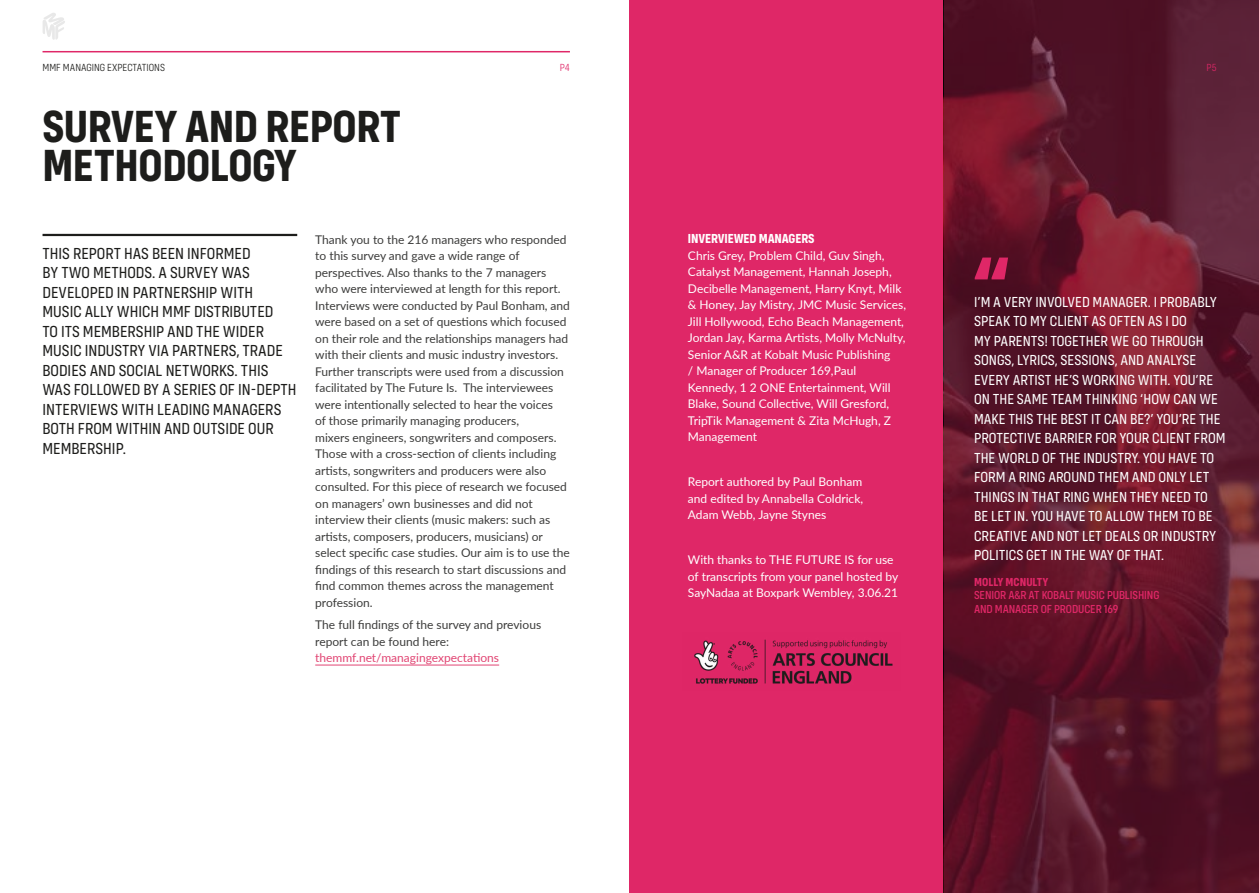
<style>
.page{position:relative;width:1259px;height:893px;background:#fff}
.page>*{position:absolute;margin:0;border:0;box-sizing:border-box;transform-origin:0 0}
.t1{font:700 90px "Config Condensed";color:#df2767}
.t2{font:700 46.5px/39px "Config Condensed";letter-spacing:-.01em;color:#1d1d1b}
.t3{font:16.5px/19.5px "Config Condensed";color:#1d1d1b}
.t4{font:15px/19.5px "Config Condensed";color:#fff}
.t5{font:700 13.5px "Config Condensed";letter-spacing:-.01em;color:#fff}
.t6{font:12px/16.5px "Lato";color:#3c3c3b}
.t7{font:12px/16.5px "Lato";color:#fff}
.t8{font:500 12px/13.5px "Config Condensed";letter-spacing:-.01em;color:#df2767}
.t9{font:12px "Lato";color:#e14573}
.t10{font:700 12px "Config Condensed";color:#df2767}
.t11{font:300 10.65px "Config Condensed";color:#1d1d1b}
.t12{font:300 10.65px "Config Condensed";color:#df2767}
</style>
<div class="page">
<div style="left:629px;top:0;width:630px;height:893px;background:#df2767"></div>
<svg style="left:943px;top:0;width:316px;height:893px;background:#5f172a"></svg>
<img style="left:694px;top:639px;width:199px;height:45px">
<hr style="left:43px;top:51px;width:527px;height:1px;background:#df2767">
<svg style="left:43px;top:13px;width:22px;height:27px"></svg>
<hr style="left:43px;top:234px;width:254px;height:2px;background:#1d1d1b">
<hr style="left:315px;top:665px;width:184px;height:1px;background:#e14573">
<p class="t11" style="left:43px;top:61px;width:124px">MMF MANAGING EXPECTATIONS</p>
<p class="t12" style="left:560px;top:61px;width:12px">P4</p>
<p class="t12" style="left:1206px;top:61px;width:11px">P5</p>
<h2 class="t2" style="left:42px;top:107px;width:360px">SURVEY AND REPORT<br>METHODOLOGY</h2>
<p class="t3" style="left:43px;top:244px;width:255px">THIS REPORT HAS BEEN INFORMED<br>BY TWO METHODS. A SURVEY WAS<br>DEVELOPED IN PARTNERSHIP WITH<br>MUSIC ALLY WHICH MMF DISTRIBUTED<br>TO ITS MEMBERSHIP AND THE WIDER<br>MUSIC INDUSTRY VIA PARTNERS, TRADE<br>BODIES AND SOCIAL NETWORKS. THIS<br>WAS FOLLOWED BY A SERIES OF IN-DEPTH<br>INTERVIEWS WITH LEADING MANAGERS<br>BOTH FROM WITHIN AND OUTSIDE OUR<br>MEMBERSHIP.</p>
<p class="t6" style="left:315px;top:231px;width:256px">Thank you to the 216 managers who responded to this survey and gave a wide range of perspectives. Also thanks to the 7 managers who were interviewed at length for this report.<br>Interviews were conducted by Paul Bonham, and were based on a set of questions which focused on their role and the relationships managers had with their clients and music industry investors.<br>Further transcripts were used from a discussion facilitated by The Future Is. The interviewees were intentionally selected to hear the voices<br>of those primarily managing producers,<br>mixers engineers, songwriters and composers.<br>Those with a cross-section of clients including artists, songwriters and producers were also consulted. For this piece of research we focused on managers’ own businesses and did not interview their clients (music makers: such as artists, composers, producers, musicians) or select specific case studies. Our aim is to use the findings of this research to start discussions and find common themes across the management profession.</p>
<p class="t6" style="left:315px;top:616px;width:227px">The full findings of the survey and previous report can be found here:</p>
<p class="t9" style="left:315px;top:649px;width:185px">themmf.net/managingexpectations</p>
<p class="t5" style="left:688px;top:231px;width:128px">INVERVIEWED MANAGERS</p>
<p class="t7" style="left:688px;top:246px;width:220px">Chris Grey, Problem Child, Guv Singh, Catalyst Management, Hannah Joseph, Decibelle Management, Harry Knyt, Milk &amp; Honey, Jay Mistry, JMC Music Services, Jill Hollywood, Echo Beach Management, Jordan Jay, Karma Artists, Molly McNulty, Senior A&amp;R at Kobalt Music Publishing<br>/ Manager of Producer 169,Paul Kennedy, 1 2 ONE Entertainment, Will Blake, Sound Collective, Will Gresford, TripTik Management &amp; Zita McHugh, Z Management</p>
<p class="t7" style="left:688px;top:473px;width:177px;text-align:justify">Report authored by Paul Bonham and edited by Annabella Coldrick, Adam Webb, Jayne Stynes</p>
<p class="t7" style="left:688px;top:551px;width:212px">With thanks to THE FUTURE IS for use of transcripts from your panel hosted by<br>SayNadaa at Boxpark Wembley, 3.06.21</p>
<h1 class="t1" style="left:972px;top:236px;width:41px">“</h1>
<p class="t4" style="left:974px;top:292px;width:253px">I’M A VERY INVOLVED MANAGER. I PROBABLY SPEAK TO MY CLIENT AS OFTEN AS I DO<br>MY PARENTS! TOGETHER WE GO THROUGH SONGS, LYRICS, SESSIONS, AND ANALYSE EVERY ARTIST HE’S WORKING WITH. YOU’RE ON THE SAME TEAM THINKING ‘HOW CAN WE MAKE THIS THE BEST IT CAN BE?’ YOU’RE THE PROTECTIVE BARRIER FOR YOUR CLIENT FROM THE WORLD OF THE INDUSTRY. YOU HAVE TO FORM A RING AROUND THEM AND ONLY LET THINGS IN THAT RING WHEN THEY NEED TO BE LET IN. YOU HAVE TO ALLOW THEM TO BE CREATIVE AND NOT LET DEALS OR INDUSTRY POLITICS GET IN THE WAY OF THAT.</p>
<p class="t10" style="left:974px;top:575px;width:76px">MOLLY MCNULTY</p>
<p class="t8" style="left:974px;top:589px;width:187px">SENIOR A&amp;R AT KOBALT MUSIC PUBLISHING<br>AND MANAGER OF PRODUCER 169</p>
</div>
